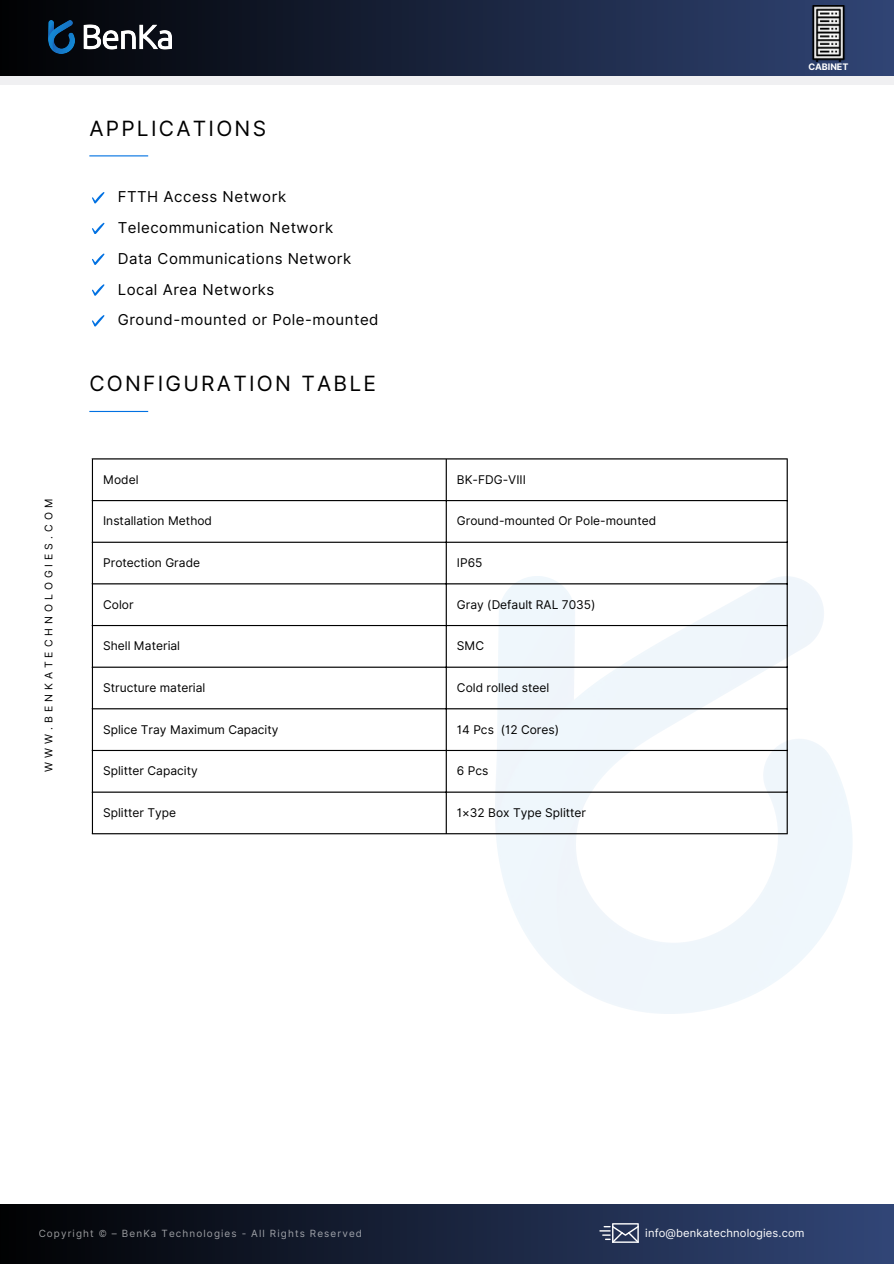
<style>
.page{position:relative;width:894px;height:1264px;background:#fff}
.page>*{position:absolute;margin:0;border:0;box-sizing:border-box;transform-origin:0 0}
.t1{font:21px "Inter";letter-spacing:.105em;color:#000}
.t2{font:15px "Inter";letter-spacing:.035em;color:#000}
.t3{font:12px "Inter";color:#000}
.t4{font:11.1px "Inter";letter-spacing:.01em;color:#fff}
.t5{font:10.5px "Inter";letter-spacing:.38em;color:#000}
.t6{font:9.9px "Inter";letter-spacing:.11em;color:#fff}
.t7{font:700 9px "Inter";letter-spacing:-.005em;color:#fff}
</style>
<div class="page">
<div style="left:0;top:1204px;width:893px;height:59px;background:linear-gradient(to right,#010102,#324778)"></div>
<img style="left:495px;top:576px;width:357px;height:437px">
<svg style="left:599px;top:1223px;width:39px;height:19px"></svg>
<div style="left:0;top:62px;width:893px;height:22px;background:#f0f0f2"></div>
<div style="left:0;top:0;width:893px;height:75px;background:linear-gradient(to right,#010203,#304474)"></div>
<img style="left:49px;top:21px;width:122px;height:32px">
<img style="left:800px;top:5px;width:56px;height:57px">
<hr style="left:89px;top:155px;width:59px;height:1px;background:#0171e2">
<hr style="left:89px;top:411px;width:59px;height:1px;background:#0171e2">
<svg style="left:92px;top:192px;width:12px;height:11px"></svg>
<svg style="left:92px;top:223px;width:12px;height:11px"></svg>
<svg style="left:92px;top:253px;width:12px;height:12px"></svg>
<svg style="left:92px;top:284px;width:12px;height:11px"></svg>
<svg style="left:92px;top:315px;width:12px;height:11px"></svg>
<hr style="left:92px;top:459px;width:1px;height:374px;background:#000">
<hr style="left:445px;top:459px;width:1px;height:374px;background:#000">
<hr style="left:786px;top:459px;width:1px;height:374px;background:#000">
<hr style="left:92px;top:458px;width:695px;height:1px;background:#000">
<hr style="left:92px;top:500px;width:695px;height:1px;background:#000">
<hr style="left:92px;top:541px;width:695px;height:2px;background:#000">
<hr style="left:92px;top:583px;width:695px;height:1px;background:#000">
<hr style="left:92px;top:625px;width:695px;height:1px;background:#000">
<hr style="left:92px;top:666px;width:695px;height:1px;background:#000">
<hr style="left:92px;top:708px;width:695px;height:1px;background:#000">
<hr style="left:92px;top:750px;width:695px;height:1px;background:#000">
<hr style="left:92px;top:791px;width:695px;height:1px;background:#000">
<hr style="left:92px;top:833px;width:695px;height:1px;background:#000">
<p class="t5" style="left:42px;top:771px;width:274px;rotate:-90deg">WWW.BENKATECHNOLOGIES.COM</p>
<p class="t1" style="left:89px;top:115px;width:178px">APPLICATIONS</p>
<p class="t2" style="left:118px;top:188px;width:170px">FTTH Access Network</p>
<p class="t2" style="left:118px;top:218px;width:217px">Telecommunication Network</p>
<h5 class="t2" style="left:118px;top:249px;width:235px">Data Communications Network</h5>
<h1 class="t2" style="left:118px;top:280px;width:158px">Local Area Networks</h1>
<p class="t2" style="left:118px;top:311px;width:262px">Ground-mounted or Pole-mounted</p>
<p class="t1" style="left:89px;top:371px;width:288px">CONFIGURATION TABLE</p>
<p class="t3" style="left:103px;top:472px;width:37px">Model</p>
<h2 class="t3" style="left:457px;top:472px;width:70px">BK-FDG-VIII</h2>
<p class="t3" style="left:103px;top:514px;width:110px">Installation Method</p>
<h2 class="t3" style="left:457px;top:514px;width:201px">Ground-mounted Or Pole-mounted</h2>
<p class="t3" style="left:103px;top:555px;width:98px">Protection Grade</p>
<h2 class="t3" style="left:457px;top:555px;width:27px">IP65</h2>
<p class="t3" style="left:103px;top:597px;width:32px">Color</p>
<h2 class="t3" style="left:457px;top:597px;width:140px">Gray (Default RAL 7035)</h2>
<p class="t3" style="left:103px;top:638px;width:78px">Shell Material</p>
<h2 class="t3" style="left:457px;top:638px;width:29px">SMC</h2>
<h1 class="t3" style="left:103px;top:680px;width:104px">Structure material</h1>
<p class="t3" style="left:457px;top:680px;width:94px">Cold rolled steel</p>
<h3 class="t3" style="left:103px;top:722px;width:177px">Splice Tray Maximum Capacity</h3>
<p class="t3" style="left:457px;top:722px;width:104px">14 Pcs (12 Cores)</p>
<p class="t3" style="left:103px;top:763px;width:96px">Splitter Capacity</p>
<p class="t3" style="left:457px;top:763px;width:33px">6 Pcs</p>
<p class="t3" style="left:103px;top:805px;width:75px">Splitter Type</p>
<p class="t3" style="left:457px;top:805px;width:131px">1×32 Box Type Splitter</p>
<p class="t7" style="left:808px;top:61px;width:41px">CABINET</p>
<p class="t6" style="left:39px;top:1227px;width:325px">Copyright © – BenKa Technologies - All Rights Reserved</p>
<p class="t4" style="left:645px;top:1225px;width:161px">info@benkatechnologies.com</p>
</div>
